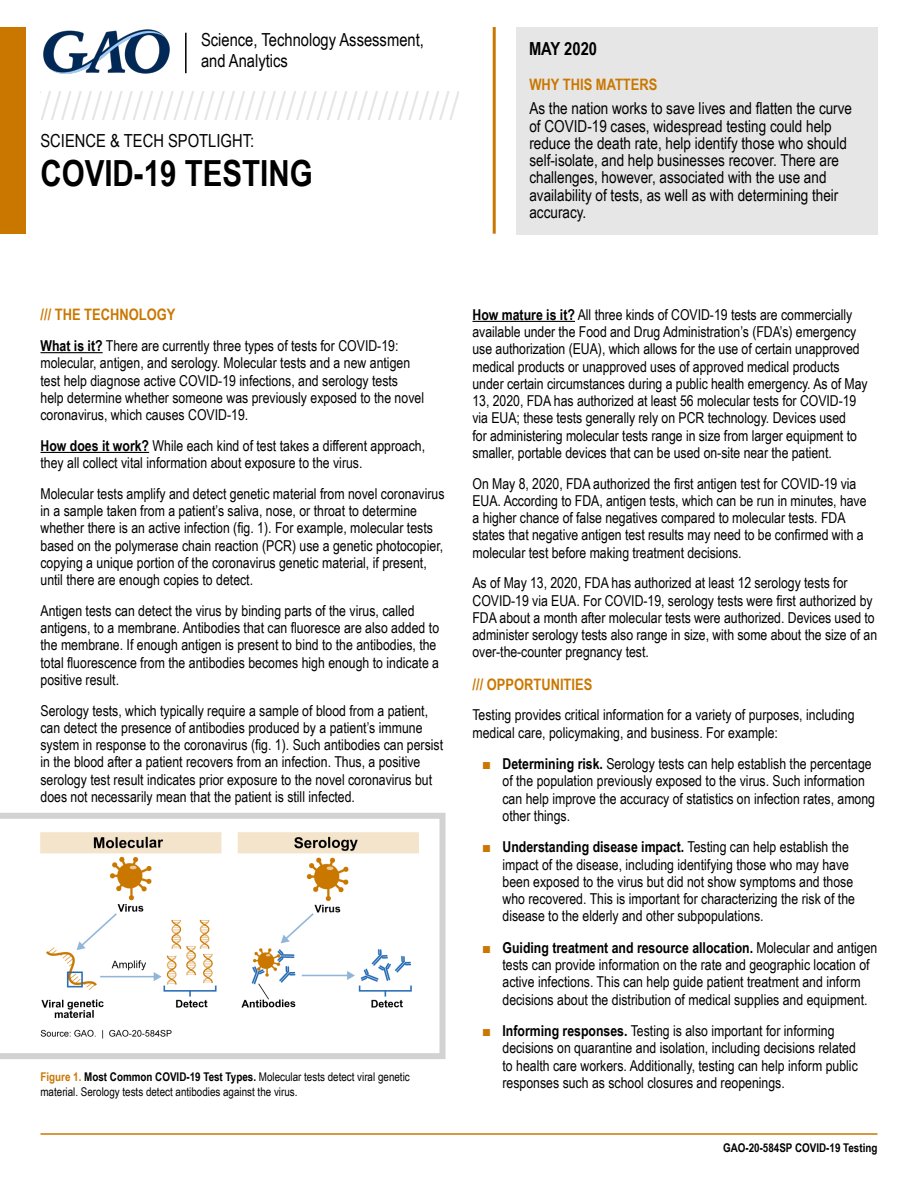
<style>
.page{position:relative;width:918px;height:1188px;background:#fff}
.page>*{position:absolute;margin:0;border:0;box-sizing:border-box;transform-origin:0 0}
.Title_2{font:700 36px "Arial Narrow";color:#000}
.Title_1{font:18px/21.6px "Arial Narrow";color:#000}
.t1{font:700 18px "Arial Narrow";color:#000}
.Body{font:16.5px/17.2px "Arial Narrow";color:#000}
.Header_copy{font:700 15.75px "Arial Narrow";color:#ca7700}
.Body-2{font:15px/17.2px "Arial Narrow";color:#000}
.bullet{font:15px/17.2px "Arial Narrow";color:#000}
.t2{font:12px/14.4px "Arial Narrow";color:#000}
.t3{font:700 12px "Arial Narrow";color:#000}
.s1{font-weight:700}
.s2{font-weight:700;color:#ca7700}
.s3{color:#ca7700}
</style>
<div class="page">
<div style="left:0;top:27px;width:25px;height:207px;background:#ca7700"></div>
<div style="left:516px;top:27px;width:362px;height:207px;background:#e6e6e6"></div>
<hr style="left:493px;top:27px;width:3px;height:207px;background:#ca7700">
<img style="left:43px;top:29px;width:127px;height:45px">
<hr style="left:40px;top:352px;width:63px;height:1px;background:#000">
<hr style="left:40px;top:452px;width:109px;height:1px;background:#000">
<hr style="left:472px;top:321px;width:103px;height:1px;background:#000">
<svg style="left:40px;top:92px;width:419px;height:28px"></svg>
<svg style="left:0;top:813px;width:446px;height:246px"></svg>
<hr style="left:40px;top:1133px;width:838px;height:2px;background:#ca7700">
<img style="left:40px;top:833px;width:378px;height:206px">
<hr style="left:185px;top:33px;width:2px;height:40px;background:#000">
<p class="Title_1" style="left:201px;top:28px;width:224px">Science, Technology Assessment, and Analytics</p>
<h1 class="Title_1" style="left:40px;top:129px;width:215px">SCIENCE &amp; TECH SPOTLIGHT:</h1>
<h2 class="Title_2" style="left:40px;top:146px;width:274px">COVID-19 TESTING</h2>
<p class="t1" style="left:529px;top:35px;width:70px">MAY 2020</p>
<h3 class="Header_copy" style="left:529px;top:73px;width:129px">WHY THIS MATTERS</h3>
<p class="Body" style="left:529px;top:99px;width:324px">As the nation works to save lives and flatten the curve of COVID-19 cases, widespread testing could help reduce the death rate, help identify those who should self-isolate, and help businesses recover. There are challenges, however, associated with the use and availability of tests, as well as with determining their accuracy.</p>
<h3 class="Header_copy" style="left:40px;top:303px;width:136px">/// THE TECHNOLOGY</h3>
<p class="Body-2" style="left:40px;top:337px;width:385px"><span class="s1">What is it?</span> There are currently three types of tests for COVID-19: molecular, antigen, and serology. Molecular tests and a new antigen test help diagnose active COVID-19 infections, and serology tests help determine whether someone was previously exposed to the novel coronavirus, which causes COVID-19.</p>
<p class="Body-2" style="left:40px;top:436px;width:386px"><span class="s1">How does it work?</span> While each kind of test takes a different approach, they all collect vital information about exposure to the virus.</p>
<p class="Body-2" style="left:40px;top:484px;width:406px">Molecular tests amplify and detect genetic material from novel coronavirus in a sample taken from a patient’s saliva, nose, or throat to determine whether there is an active infection (fig. 1). For example, molecular tests based on the polymerase chain reaction (PCR) use a genetic photocopier, copying a unique portion of the coronavirus genetic material, if present, until there are enough copies to detect.</p>
<p class="Body-2" style="left:40px;top:601px;width:400px">Antigen tests can detect the virus by binding parts of the virus, called antigens, to a membrane. Antibodies that can fluoresce are also added to the membrane. If enough antigen is present to bind to the antibodies, the total fluorescence from the antibodies becomes high enough to indicate a positive result.</p>
<p class="Body-2" style="left:40px;top:701px;width:404px">Serology tests, which typically require a sample of blood from a patient, can detect the presence of antibodies produced by a patient’s immune system in response to the coronavirus (fig. 1). Such antibodies can persist in the blood after a patient recovers from an infection. Thus, a positive serology test result indicates prior exposure to the novel coronavirus but does not necessarily mean that the patient is still infected.</p>
<p class="t2" style="left:40px;top:1069px;width:371px"><span class="s2">Figure 1.</span> <span class="s1">Most Common COVID-19 Test Types.</span> Molecular tests detect viral genetic material. Serology tests detect antibodies against the virus.</p>
<p class="Body-2" style="left:472px;top:305px;width:397px"><span class="s1">How mature is it?</span> All three kinds of COVID-19 tests are commercially available under the Food and Drug Administration’s (FDA’s) emergency use authorization (EUA), which allows for the use of certain unapproved medical products or unapproved uses of approved medical products under certain circumstances during a public health emergency. As of May 13, 2020, FDA has authorized at least 56 molecular tests for COVID-19 via EUA; these tests generally rely on PCR technology. Devices used<br>for administering molecular tests range in size from larger equipment to smaller, portable devices that can be used on-site near the patient.</p>
<p class="Body-2" style="left:472px;top:474px;width:396px">On May 8, 2020, FDA authorized the first antigen test for COVID-19 via EUA. According to FDA, antigen tests, which can be run in minutes, have a higher chance of false negatives compared to molecular tests. FDA states that negative antigen test results may need to be confirmed with a molecular test before making treatment decisions.</p>
<p class="Body-2" style="left:472px;top:574px;width:406px">As of May 13, 2020, FDA has authorized at least 12 serology tests for COVID-19 via EUA. For COVID-19, serology tests were first authorized by FDA about a month after molecular tests were authorized. Devices used to administer serology tests also range in size, with some about the size of an over-the-counter pregnancy test.</p>
<h3 class="Header_copy" style="left:472px;top:672px;width:121px">/// OPPORTUNITIES</h3>
<p class="Body-2" style="left:472px;top:706px;width:384px">Testing provides critical information for a variety of purposes, including medical care, policymaking, and business. For example:</p>
<p class="bullet" style="left:503px;top:755px;width:374px;text-indent:-20px"><span class="s3">■</span> <span class="s1">Determining risk.</span> Serology tests can help establish the percentage of the population previously exposed to the virus. Such information can help improve the accuracy of statistics on infection rates, among other things.</p>
<p class="bullet" style="left:503px;top:838px;width:354px;text-indent:-20px"><span class="s3">■</span> <span class="s1">Understanding disease impact.</span> Testing can help establish the impact of the disease, including identifying those who may have been exposed to the virus but did not show symptoms and those who recovered. This is important for characterizing the risk of the disease to the elderly and other subpopulations.</p>
<p class="bullet" style="left:503px;top:938px;width:376px;text-indent:-20px"><span class="s3">■</span> <span class="s1">Guiding treatment and resource allocation.</span> Molecular and antigen tests can provide information on the rate and geographic location of active infections. This can help guide patient treatment and inform decisions about the distribution of medical supplies and equipment.</p>
<p class="bullet" style="left:503px;top:1022px;width:357px;text-indent:-20px"><span class="s3">■</span> <span class="s1">Informing responses.</span> Testing is also important for informing decisions on quarantine and isolation, including decisions related to health care workers. Additionally, testing can help inform public responses such as school closures and reopenings.</p>
<p class="t3" style="left:723px;top:1139px;width:156px">GAO-20-584SP COVID-19 Testing</p>
</div>
